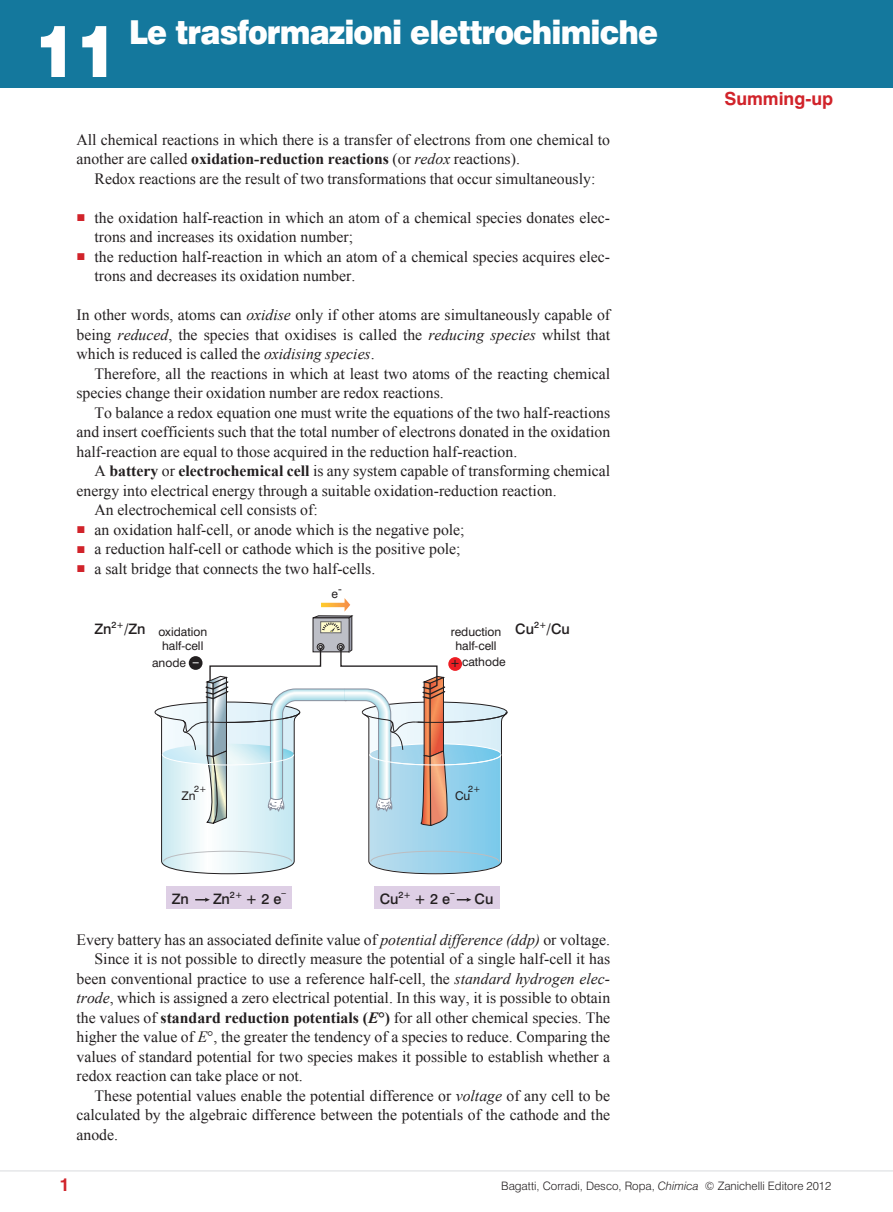
<style>
.page{position:relative;width:893px;height:1212px;background:#fff}
.page>*{position:absolute;margin:0;border:0;box-sizing:border-box;transform-origin:0 0}
.t1{font:900 72.6px "Swiss 721 BT";color:#fff;scale:.91 1}
.t2{font:900 33px "Swiss 721 BT";letter-spacing:-.03em;color:#fff;scale:.91 1}
.t3{font:700 18px "Swiss 721 BT";color:#d1232a}
.t4{font:15.75px/19.5px "Times New Roman";color:#231f20}
.t5{font:500 14.4px "Swiss 721 BT";color:#231f20}
.t6{font:12px/13.5px "Swiss 721 BT";color:#231f20;text-align:center}
.t7{font:300 11.7px "Swiss 721 BT";color:#231f20}
.t8{font:9px "Swiss 721 BT";color:#231f20}
.t9{font:500 9px "Swiss 721 BT";color:#231f20}
.s1{font-weight:700}
.s2{font-style:italic}
.s3{font-size:15px;color:#d1232a}
.s4{font-weight:500;color:#fff}
.s5{font-weight:500}
.s6{font-weight:700;font-style:italic}
</style>
<div class="page">
<hr style="left:0;top:1170px;width:893px;height:1px;background:#e6e7e9">
<div style="left:0;top:0;width:893px;height:87px;background:#14789d"></div>
<div style="left:166px;top:886px;width:126px;height:22px;background:#decfe5"></div>
<div style="left:374px;top:886px;width:126px;height:22px;background:#decfe5"></div>
<svg style="left:457px;top:898px;width:14px;height:4px"></svg>
<svg style="left:195px;top:898px;width:15px;height:4px"></svg>
<svg style="left:155px;top:598px;width:352px;height:276px"></svg>
<h1 class="t1" style="left:34px;top:7px;width:95px">11</h1>
<h2 class="t2" style="left:129px;top:12px;width:583px">Le trasformazioni elettrochimiche</h2>
<p class="t4" style="left:77px;top:130px;width:535px">All chemical reactions in which there is a transfer of electrons from one chemical to another are called <span class="s1">oxidation-reduction reactions</span> (or <span class="s2">redox</span> reactions).</p>
<p class="t4" style="left:95px;top:169px;width:502px">Redox reactions are the result of two transformations that occur simultaneously:</p>
<p class="t4" style="left:95px;top:208px;width:517px;text-indent:-18px"><span class="s3">■</span> the oxidation half-reaction in which an atom of a chemical species donates elec&shy;trons and increases its oxidation number;</p>
<p class="t4" style="left:95px;top:247px;width:517px;text-indent:-18px"><span class="s3">■</span> the reduction half-reaction in which an atom of a chemical species acquires elec&shy;trons and decreases its oxidation number.</p>
<p class="t4" style="left:77px;top:305px;width:535px;text-align:justify">In other words, atoms can <span class="s2">oxidise</span> only if other atoms are simultaneously capable of being <span class="s2">reduced</span>, the species that oxidises is called the <span class="s2">reducing species</span> whilst that which is reduced is called the <span class="s2">oxidising species</span>.</p>
<p class="t4" style="left:77px;top:364px;width:535px;text-indent:18px">Therefore, all the reactions in which at least two atoms of the reacting chemical species change their oxidation number are redox reactions.</p>
<p class="t4" style="left:77px;top:403px;width:535px;text-align:justify;text-indent:18px">To balance a redox equation one must write the equations of the two half-reactions and insert coefficients such that the total number of electrons donated in the oxidation half-reaction are equal to those acquired in the reduction half-reaction.</p>
<p class="t4" style="left:95px;top:461px;width:517px">A <span class="s1">battery</span> or <span class="s1">electrochemical cell</span> is any system capable of transforming chemical</p>
<p class="t4" style="left:77px;top:481px;width:482px">energy into electrical energy through a suitable oxidation-reduction reaction.</p>
<p class="t4" style="left:95px;top:500px;width:225px">An electrochemical cell consists of:</p>
<p class="t4" style="left:77px;top:520px;width:390px"><span class="s3">■</span> an oxidation half-cell, or anode which is the negative pole;</p>
<p class="t4" style="left:77px;top:539px;width:386px"><span class="s3">■</span> a reduction half-cell or cathode which is the positive pole;</p>
<p class="t4" style="left:77px;top:559px;width:300px"><span class="s3">■</span> a salt bridge that connects the two half-cells.</p>
<p class="t6" style="left:332px;top:584px;width:12px">e-</p>
<p class="t5" style="left:95px;top:620px;width:52px">Zn<sup>2+</sup>/Zn</p>
<p class="t5" style="left:515px;top:620px;width:56px">Cu<sup>2+</sup>/Cu</p>
<p class="t6" style="left:158px;top:625px;width:50px">oxidation half-cell</p>
<p class="t6" style="left:451px;top:625px;width:52px">reduction half-cell</p>
<p class="t6" style="left:152px;top:655px;width:48px">anode <span class="s4">–</span></p>
<p class="t6" style="left:450px;top:655px;width:57px"><span class="s5">+</span> cathode</p>
<p class="t8" style="left:194px;top:783px;width:14px">2+</p>
<p class="t6" style="left:182px;top:789px;width:16px">Zn</p>
<p class="t8" style="left:468px;top:783px;width:14px">2+</p>
<p class="t6" style="left:455px;top:789px;width:17px">Cu</p>
<p class="t5" style="left:172px;top:890px;width:18px">Zn</p>
<p class="t5" style="left:213px;top:890px;width:70px">Zn<sup>2+</sup> + 2 e</p>
<p class="t9" style="left:282px;top:887px;width:6px">–</p>
<p class="t5" style="left:380px;top:890px;width:115px">Cu<sup>2+</sup> + 2 e<sup>–</sup> Cu</p>
<p class="t4" style="left:77px;top:929px;width:535px">Every battery has an associated definite value of <span class="s2">potential difference (ddp)</span> or voltage.</p>
<p class="t4" style="left:95px;top:949px;width:517px">Since it is not possible to directly measure the potential of a single half-cell it has</p>
<p class="t4" style="left:77px;top:968px;width:535px">been conventional practice to use a reference half-cell, the <span class="s2">standard hydrogen elec-</span></p>
<p class="t4" style="left:77px;top:988px;width:535px"><span class="s2">trode</span>, which is assigned a zero electrical potential. In this way, it is possible to obtain</p>
<p class="t4" style="left:77px;top:1007px;width:535px">the values of <span class="s1">standard reduction potentials (</span><span class="s6">E</span><span class="s1">°)</span> for all other chemical species. The</p>
<p class="t4" style="left:77px;top:1027px;width:535px">higher the value of <span class="s2">E</span>°, the greater the tendency of a species to reduce. Comparing the</p>
<p class="t4" style="left:77px;top:1046px;width:535px">values of standard potential for two species makes it possible to establish whether a</p>
<p class="t4" style="left:77px;top:1066px;width:228px">redox reaction can take place or not.</p>
<p class="t4" style="left:95px;top:1085px;width:517px">These potential values enable the potential difference or <span class="s2">voltage</span> of any cell to be</p>
<p class="t4" style="left:77px;top:1105px;width:535px">calculated by the algebraic difference between the potentials of the cathode and the</p>
<p class="t4" style="left:77px;top:1124px;width:43px">anode.</p>
<p class="t3" style="left:724px;top:87px;width:110px">Summing-up</p>
<p class="t3" style="left:60px;top:1173px;width:12px">1</p>
<p class="t7" style="left:501px;top:1178px;width:332px">Bagatti, Corradi, Desco, Ropa, <span class="s2">Chimica</span> © Zanichelli Editore 2012</p>
</div>
